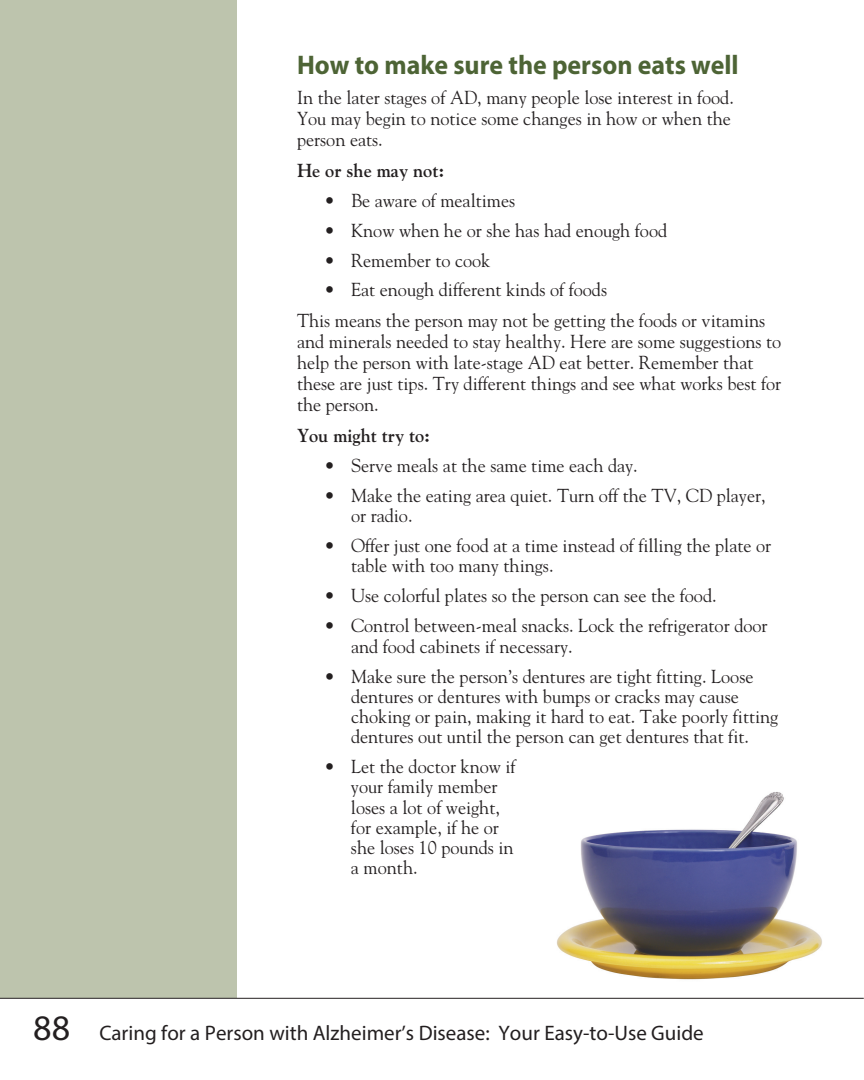
<style>
.page{position:relative;width:864px;height:1080px;background:#fff}
.page>*{position:absolute;margin:0;border:0;box-sizing:border-box;transform-origin:0 0}
.t1{font:700 27px "Myriad Pro";color:#4d6435;scale:.96 1}
.t2{font:21px "Myriad Pro";color:#231f20}
.t3{font:18.75px/20.2px "Goudy";color:#231f20}
.body{font:700 18.75px "Goudy";color:#231f20}
.s1{font-size:36px}
</style>
<div class="page">
<div style="left:0;top:0;width:237px;height:998px;background:#bdc4ad"></div>
<hr style="left:0;top:998px;width:864px;height:1px;background:#231f20">
<img style="left:557px;top:792px;width:265px;height:188px">
<h4 class="t1" style="left:297px;top:48px;width:462px">How to make sure the person eats well</h4>
<p class="t3" style="left:297px;top:86px;width:438px;line-height:21px">In the later stages of AD, many people lose interest in food.<br>You may begin to notice some changes in how or when the person eats.</p>
<p class="body" style="left:297px;top:159px;width:149px">He or she may not:</p>
<p class="t3" style="left:324px;top:189px;width:193px">• Be aware of mealtimes</p>
<p class="t3" style="left:324px;top:219px;width:345px">• Know when he or she has had enough food</p>
<p class="t3" style="left:324px;top:249px;width:168px">• Remember to cook</p>
<p class="t3" style="left:324px;top:279px;width:285px">• Eat enough different kinds of foods</p>
<p class="t3" style="left:297px;top:310px;width:486px;line-height:21px">This means the person may not be getting the foods or vitamins and minerals needed to stay healthy. Here are some suggestions to help the person with late-stage AD eat better. Remember that these are just tips. Try different things and see what works best for the person.</p>
<p class="body" style="left:297px;top:424px;width:135px">You might try to:</p>
<p class="t3" style="left:324px;top:455px;width:315px">• Serve meals at the same time each day.</p>
<p class="t3" style="left:351px;top:485px;width:416px;text-indent:-27px">• Make the eating area quiet. Turn off the TV, CD player, or radio.</p>
<p class="t3" style="left:351px;top:535px;width:422px;text-indent:-27px">• Offer just one food at a time instead of filling the plate or table with too many things.</p>
<p class="t3" style="left:324px;top:585px;width:394px">• Use colorful plates so the person can see the food.</p>
<p class="t3" style="left:351px;top:615px;width:418px;text-indent:-27px">• Control between-meal snacks. Lock the refrigerator door and food cabinets if necessary.</p>
<p class="t3" style="left:351px;top:665px;width:429px;text-indent:-27px">• Make sure the person’s dentures are tight fitting. Loose dentures or dentures with bumps or cracks may cause choking or pain, making it hard to eat. Take poorly fitting dentures out until the person can get dentures that fit.</p>
<p class="t3" style="left:351px;top:756px;width:166px;text-indent:-27px">• Let the doctor know if your family member loses a lot of weight, for example, if he or she loses 10 pounds in a month.</p>
<p class="t2" style="left:33px;top:1020px;width:672px"><span class="s1">88</span> Caring for a Person with Alzheimer’s Disease: Your Easy-to-Use Guide</p>
</div>
